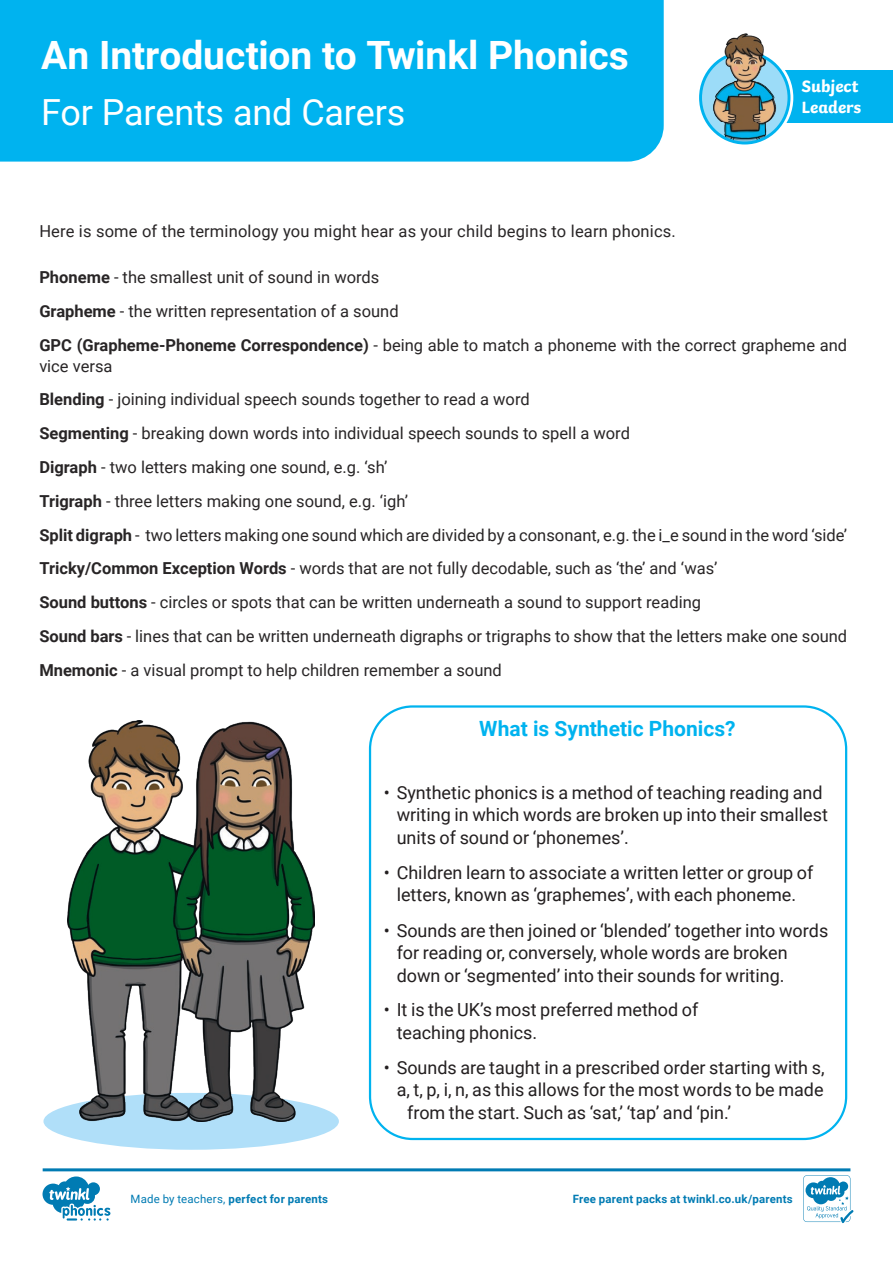
<style>
.page{position:relative;width:893px;height:1263px;background:#fff}
.page>*{position:absolute;margin:0;border:0;box-sizing:border-box;transform-origin:0 0}
.Heading_1{font:700 39px "Roboto";color:#fff}
.Heading_1-2{font:36px "Roboto";letter-spacing:-.005em;color:#fff}
.Heading_3{font:700 21px "Roboto";color:#00b3ef}
.t1{font:18px/22.5px "Roboto";color:#231f20}
.KS1_Body_Copy{font:700 17.25px "Twinkl";color:#fff}
.Adult_Body_Copy{font:16.5px/21px "Roboto";color:#282526}
.t2{font:700 11.4px "Roboto";letter-spacing:.02em;color:#007bb3}
.s1{font-weight:700}
.s2{font-weight:400}
</style>
<div class="page">
<div style="left:43px;top:1093px;width:296px;height:57px;background:#b0dff9;border-radius:50%"></div>
<div style="left:369px;top:705px;width:478px;height:435px;border:2px solid #00b3ef;border-radius:43px"></div>
<img style="left:68px;top:720px;width:247px;height:401px">
<div style="left:0;top:0;width:664px;height:162px;background:#00b3ef"></div>
<div style="left:773px;top:70px;width:120px;height:53px;background:#00b3ef"></div>
<svg style="left:696px;top:49px;width:97px;height:98px"></svg>
<img style="left:700px;top:63px;width:89px;height:80px">
<div style="left:699px;top:51px;width:91px;height:93px;border:3px solid #00b3ef;border-radius:50%"></div>
<img style="left:711px;top:33px;width:71px;height:88px">
<svg style="left:43px;top:1168px;width:810px;height:55px"></svg>
<p class="Heading_1" style="left:41px;top:28px;width:589px">An Introduction to Twinkl Phonics</p>
<p class="Heading_1-2" style="left:41px;top:87px;width:366px">For Parents and Carers</p>
<p class="KS1_Body_Copy" style="left:801px;top:72px;width:58px">Subject</p>
<p class="KS1_Body_Copy" style="left:801px;top:93px;width:61px">Leaders</p>
<p class="Adult_Body_Copy" style="left:39px;top:220px;width:638px">Here is some of the terminology you might hear as your child begins to learn phonics.</p>
<p class="Adult_Body_Copy" style="left:39px;top:266px;width:341px"><span class="s1">Phoneme</span> - the smallest unit of sound in words</p>
<p class="Adult_Body_Copy" style="left:39px;top:300px;width:361px"><span class="s1">Grapheme</span> - the written representation of a sound</p>
<p class="Adult_Body_Copy" style="left:39px;top:334px;width:809px"><span class="s1">GPC (Grapheme-Phoneme Correspondence)</span> - being able to match a phoneme with the correct grapheme and vice versa</p>
<p class="Adult_Body_Copy" style="left:39px;top:388px;width:492px"><span class="s1">Blending</span> - joining individual speech sounds together to read a word</p>
<p class="Adult_Body_Copy" style="left:39px;top:422px;width:592px"><span class="s1">Segmenting</span> - breaking down words into individual speech sounds to spell a word</p>
<p class="Adult_Body_Copy" style="left:39px;top:456px;width:350px"><span class="s1">Digraph</span> - two letters making one sound, e.g. ‘sh’</p>
<p class="Adult_Body_Copy" style="left:39px;top:490px;width:370px"><span class="s1">Trigraph</span> - three letters making one sound, e.g. ‘igh’</p>
<p class="Adult_Body_Copy" style="left:39px;top:523px;width:809px"><span class="s1">Split digraph</span> - two letters making one sound which are divided by a consonant, e.g. the i_e sound in the word ‘side’</p>
<p class="Adult_Body_Copy" style="left:39px;top:557px;width:680px"><span class="s1">Tricky/Common Exception Words</span> - words that are not fully decodable, such as ‘the’ and ‘was’</p>
<p class="Adult_Body_Copy" style="left:39px;top:591px;width:663px"><span class="s1">Sound buttons</span> - circles or spots that can be written underneath a sound to support reading</p>
<p class="Adult_Body_Copy" style="left:39px;top:625px;width:809px"><span class="s1">Sound bars</span> - lines that can be written underneath digraphs or trigraphs to show that the letters make one sound</p>
<p class="Adult_Body_Copy" style="left:39px;top:658px;width:464px"><span class="s1">Mnemonic</span> - a visual prompt to help children remember a sound</p>
<p class="Heading_3" style="left:479px;top:714px;width:258px">What is Synthetic Phonics?</p>
<p class="t1" style="left:397px;top:780px;width:433px;text-indent:-13px">• Synthetic phonics is a method of teaching reading and writing in which words are broken up into their smallest units of sound or ‘phonemes’.</p>
<p class="t1" style="left:384px;top:860px;width:431px;text-align:center">• Children learn to associate a written letter or group of letters, known as ‘graphemes’, with each phoneme.</p>
<p class="t1" style="left:397px;top:918px;width:433px;text-indent:-13px">• Sounds are then joined or ‘blended’ together into words for reading or, conversely, whole words are broken down or ‘segmented’ into their sounds for writing.</p>
<p class="t1" style="left:397px;top:998px;width:303px;text-indent:-13px">• It is the UK’s most preferred method of teaching phonics.</p>
<p class="t1" style="left:384px;top:1055px;width:442px">• Sounds are taught in a prescribed order starting with s,</p>
<p class="t1" style="left:397px;top:1078px;width:428px">a, t, p, i, n, as this allows for the most words to be made</p>
<p class="t1" style="left:407px;top:1100px;width:325px">from the start. Such as ‘sat,’ ‘tap’ and ‘pin.’</p>
<p class="t2" style="left:131px;top:1190px;width:199px"><span class="s2">Made by teachers,</span> perfect for parents</p>
<p class="t2" style="left:573px;top:1191px;width:222px">Free parent packs at twinkl.co.uk/parents</p>
</div>
